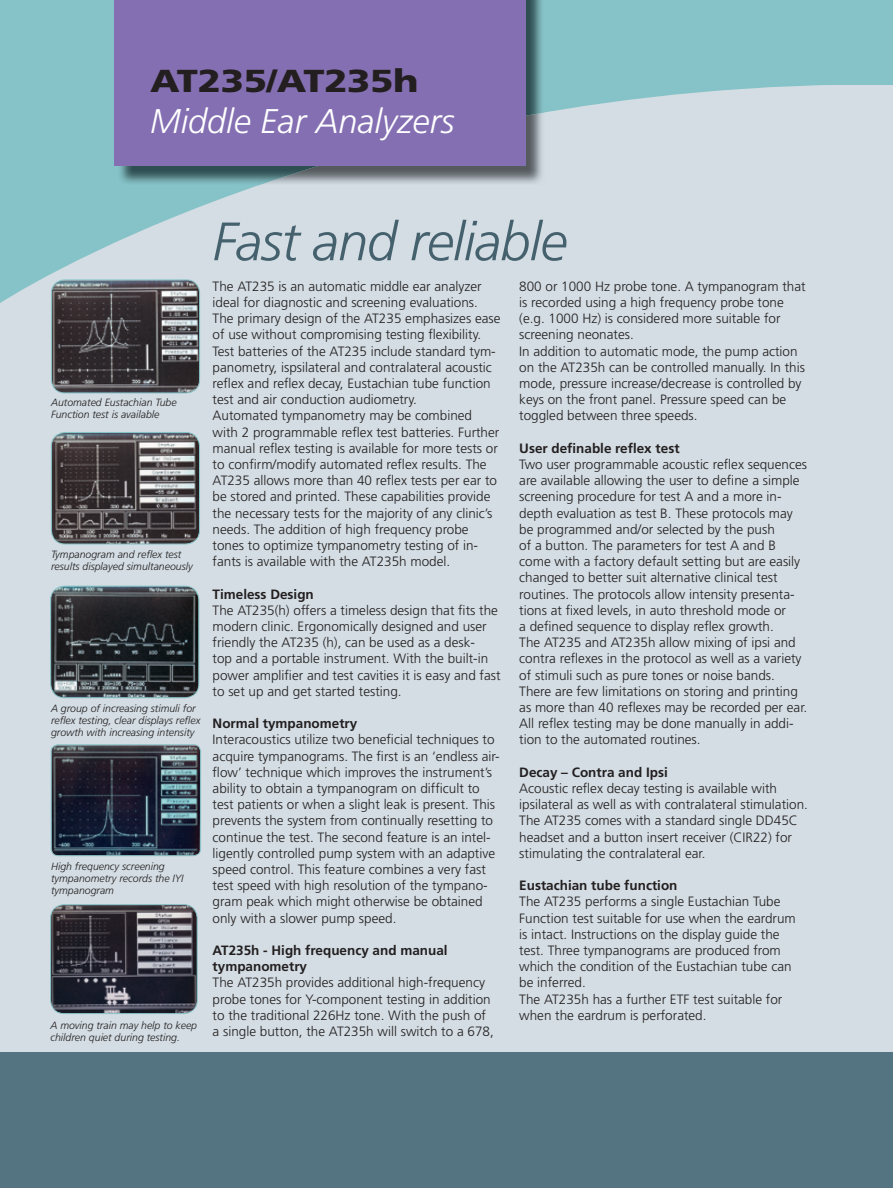
<style>
.page{position:relative;width:893px;height:1188px;background:#fff}
.page>*{position:absolute;margin:0;border:0;box-sizing:border-box;transform-origin:0 0}
.t1{font:italic 300 54px "Frutiger LT";letter-spacing:-.02em;color:#46616e}
.t2{font:italic 300 34.2px "Frutiger LT";color:#fff}
.t3{font:900 31.8px "Frutiger LT";letter-spacing:-.01em;color:#231f20;scale:1.2 1}
.t4{font:300 13.5px/16.2px "Frutiger LT";color:#231f20}
.t5{font:700 13.5px/16.2px "Frutiger LT";color:#231f20}
.t6{font:italic 300 10.5px/12px "Frutiger LT";color:#231f20}
</style>
<div class="page">
<div style="left:0;top:85px;width:893px;height:1103px;background:#d3dde3"></div>
<svg style="left:0;top:0;width:893px;height:303px"></svg>
<div style="left:0;top:1052px;width:893px;height:136px;background:#557482"></div>
<img style="left:117px;top:0;width:428px;height:185px">
<div style="left:115px;top:0;width:411px;height:166px;background:#846fb2"></div>
<img style="left:51px;top:280px;width:149px;height:113px">
<div style="left:51px;top:280px;width:149px;height:113px;border:1px solid #86c3c8;border-radius:13px"></div>
<img style="left:51px;top:432px;width:148px;height:112px">
<div style="left:51px;top:432px;width:149px;height:112px;border:1px solid #86c3c8;border-radius:14px"></div>
<img style="left:51px;top:586px;width:148px;height:112px">
<div style="left:50px;top:586px;width:149px;height:112px;border:1px solid #86c3c8;border-radius:14px"></div>
<img style="left:51px;top:745px;width:150px;height:111px">
<div style="left:51px;top:745px;width:150px;height:111px;border:1px solid #86c3c8;border-radius:7px"></div>
<img style="left:52px;top:905px;width:145px;height:109px">
<div style="left:50px;top:904px;width:147px;height:110px;border:1px solid #86c3c8;border-radius:13px"></div>
<h3 class="t3" style="left:150px;top:62px;width:225px">AT235/AT235h</h3>
<h2 class="t2" style="left:150px;top:102px;width:306px">Middle Ear Analyzers</h2>
<p class="t6" style="left:51px;top:397px;width:127px">Automated Eustachian Tube<br>Function test is available</p>
<p class="t6" style="left:51px;top:548px;width:143px">Tympanogram and reflex test results displayed simultaneously</p>
<p class="t6" style="left:51px;top:702px;width:151px">A group of increasing stimuli for reflex testing, clear displays reflex growth with increasing intensity</p>
<p class="t6" style="left:51px;top:861px;width:134px">High frequency screening tympanometry records the IYI tympanogram</p>
<p class="t6" style="left:50px;top:1019px;width:148px">A moving train may help to keep children quiet during testing.</p>
<h1 class="t1" style="left:213px;top:211px;width:356px">Fast and reliable</h1>
<p class="t4" style="left:213px;top:278px;width:289px">The AT235 is an automatic middle ear analyzer ideal for diagnostic and screening evaluations.<br>The primary design of the AT235 emphasizes ease of use without compromising testing flexibility.<br>Test batteries of the AT235 include standard tym&shy;panometry, ispsilateral and contralateral acoustic reflex and reflex decay, Eustachian tube function test and air conduction audiometry.<br>Automated tympanometry may be combined with 2 programmable reflex test batteries. Further manual reflex testing is available for more tests or to confirm/modify automated reflex results. The AT235 allows more than 40 reflex tests per ear to be stored and printed. These capabilities provide the necessary tests for the majority of any clinic’s needs. The addition of high frequency probe tones to optimize tympanometry testing of in&shy;fants is available with the AT235h model.</p>
<p class="t5" style="left:213px;top:586px;width:103px">Timeless Design</p>
<p class="t4" style="left:213px;top:602px;width:290px">The AT235(h) offers a timeless design that fits the modern clinic. Ergonomically designed and user friendly the AT235 (h), can be used as a desk-<br>top and a portable instrument. With the built-in power amplifier and test cavities it is easy and fast to set up and get started testing.</p>
<p class="t5" style="left:213px;top:715px;width:146px">Normal tympanometry</p>
<p class="t4" style="left:213px;top:732px;width:289px">Interacoustics utilize two beneficial techniques to acquire tympanograms. The first is an ‘endless air&shy;flow’ technique which improves the instrument’s ability to obtain a tympanogram on difficult to test patients or when a slight leak is present. This prevents the system from continually resetting to continue the test. The second feature is an intel&shy;ligently controlled pump system with an adaptive speed control. This feature combines a very fast test speed with high resolution of the tympano&shy;gram peak which might otherwise be obtained only with a slower pump speed.</p>
<p class="t5" style="left:213px;top:942px;width:236px">AT235h - High frequency and manual tympanometry</p>
<p class="t4" style="left:213px;top:975px;width:283px">The AT235h provides additional high-frequency probe tones for Y-component testing in addition to the traditional 226Hz tone. With the push of a single button, the AT235h will switch to a 678,</p>
<p class="t4" style="left:519px;top:278px;width:288px">800 or 1000 Hz probe tone. A tympanogram that is recorded using a high frequency probe tone (e.g. 1000 Hz) is considered more suitable for screening neonates.<br>In addition to automatic mode, the pump action on the AT235h can be controlled manually. In this mode, pressure increase/decrease is controlled by keys on the front panel. Pressure speed can be toggled between three speeds.</p>
<p class="t5" style="left:519px;top:440px;width:162px">User definable reflex test</p>
<p class="t4" style="left:519px;top:456px;width:290px">Two user programmable acoustic reflex sequences are available allowing the user to define a simple screening procedure for test A and a more in&shy;depth evaluation as test B. These protocols may be programmed and/or selected by the push<br>of a button. The parameters for test A and B come with a factory default setting but are easily changed to better suit alternative clinical test routines. The protocols allow intensity presenta&shy;tions at fixed levels, in auto threshold mode or<br>a defined sequence to display reflex growth.<br>The AT235 and AT235h allow mixing of ipsi and contra reflexes in the protocol as well as a variety of stimuli such as pure tones or noise bands.<br>There are few limitations on storing and printing as more than 40 reflexes may be recorded per ear.<br>All reflex testing may be done manually in addi&shy;tion to the automated routines.</p>
<p class="t5" style="left:519px;top:764px;width:150px">Decay – Contra and Ipsi</p>
<p class="t4" style="left:519px;top:780px;width:290px">Acoustic reflex decay testing is available with ipsilateral as well as with contralateral stimulation.<br>The AT235 comes with a standard single DD45C headset and a button insert receiver (CIR22) for stimulating the contralateral ear.</p>
<p class="t5" style="left:519px;top:877px;width:160px">Eustachian tube function</p>
<p class="t4" style="left:519px;top:894px;width:278px">The AT235 performs a single Eustachian Tube Function test suitable for use when the eardrum is intact. Instructions on the display guide the test. Three tympanograms are produced from which the condition of the Eustachian tube can be inferred.<br>The AT235h has a further ETF test suitable for when the eardrum is perforated.</p>
</div>
